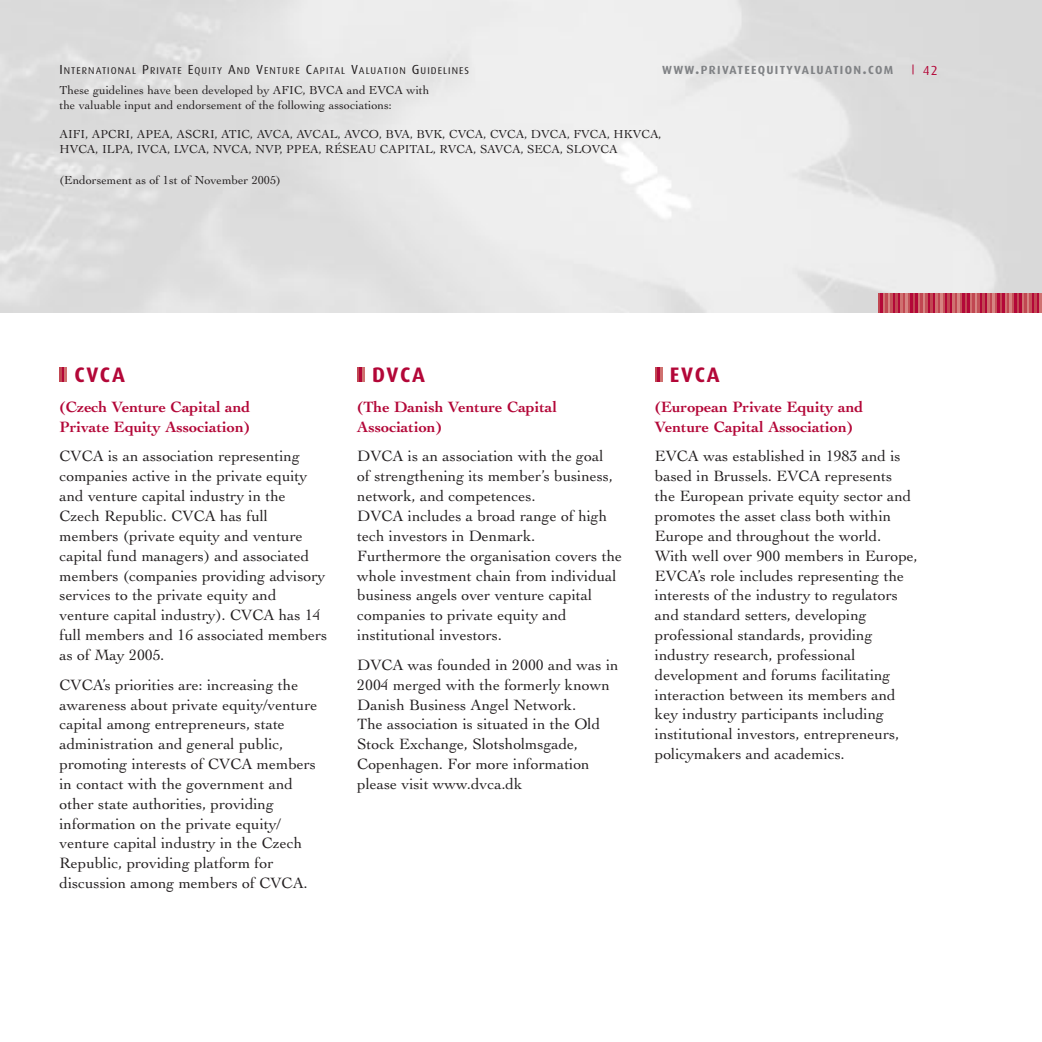
<style>
.page{position:relative;width:1042px;height:1042px;background:#fff}
.page>*{position:absolute;margin:0;border:0;box-sizing:border-box;transform-origin:0 0}
.t1{font:700 21px "Dax";letter-spacing:.085em;color:#b30738}
.t2{font:15.75px/19.8px "Cochin";color:#231f20}
.t3{font:700 15.75px/19.8px "Cochin";color:#b30738}
.t4{font:13.12px "Dax";color:#b30738}
.t5{font:12.25px/14.7px "Cochin";color:#231f20}
.t6{font:700 11.9px "Dax";letter-spacing:.115em;color:#808285}
.t7{font:9.8px "Dax";letter-spacing:.105em;color:#231f20}
.s1{font-size:13.12px}
.s2{font-size:15.75px}
</style>
<div class="page">
<svg style="left:60px;top:367px;width:4px;height:15px"></svg>
<hr style="left:64px;top:367px;width:3px;height:15px;background:#cf7170">
<hr style="left:357px;top:367px;width:3px;height:15px;background:#c14752">
<svg style="left:360px;top:367px;width:2px;height:15px"></svg>
<hr style="left:362px;top:367px;width:3px;height:15px;background:#cf7170">
<svg style="left:655px;top:367px;width:7px;height:15px"></svg>
<hr style="left:878px;top:293px;width:3px;height:20px;background:#c14752">
<hr style="left:881px;top:293px;width:2px;height:20px;background:#b30738">
<hr style="left:883px;top:293px;width:2px;height:20px;background:#cf7170">
<hr style="left:885px;top:293px;width:3px;height:20px;background:#c14752">
<hr style="left:888px;top:293px;width:2px;height:20px;background:#d68482">
<hr style="left:890px;top:293px;width:3px;height:20px;background:#c45259">
<hr style="left:893px;top:293px;width:2px;height:20px;background:#b30738">
<hr style="left:895px;top:293px;width:3px;height:20px;background:#c14752">
<hr style="left:898px;top:293px;width:2px;height:20px;background:#b30738">
<hr style="left:900px;top:293px;width:3px;height:20px;background:#cf7170">
<hr style="left:903px;top:293px;width:2px;height:20px;background:#c14752">
<hr style="left:905px;top:293px;width:3px;height:20px;background:#d68482">
<hr style="left:908px;top:293px;width:2px;height:20px;background:#c45259">
<hr style="left:910px;top:293px;width:3px;height:20px;background:#b30738">
<hr style="left:913px;top:293px;width:2px;height:20px;background:#c14752">
<hr style="left:915px;top:293px;width:3px;height:20px;background:#b30738">
<hr style="left:918px;top:293px;width:2px;height:20px;background:#cf7170">
<hr style="left:920px;top:293px;width:3px;height:20px;background:#c14752">
<hr style="left:923px;top:293px;width:2px;height:20px;background:#d68482">
<hr style="left:925px;top:293px;width:3px;height:20px;background:#c45259">
<hr style="left:928px;top:293px;width:2px;height:20px;background:#b30738">
<hr style="left:930px;top:293px;width:3px;height:20px;background:#c14752">
<hr style="left:933px;top:293px;width:2px;height:20px;background:#b30738">
<hr style="left:935px;top:293px;width:3px;height:20px;background:#cf7170">
<hr style="left:938px;top:293px;width:2px;height:20px;background:#c14752">
<hr style="left:940px;top:293px;width:3px;height:20px;background:#d68482">
<hr style="left:943px;top:293px;width:2px;height:20px;background:#c45259">
<hr style="left:945px;top:293px;width:2px;height:20px;background:#b30738">
<hr style="left:947px;top:293px;width:3px;height:20px;background:#c14752">
<hr style="left:950px;top:293px;width:2px;height:20px;background:#b30738">
<hr style="left:952px;top:293px;width:3px;height:20px;background:#cf7170">
<hr style="left:955px;top:293px;width:2px;height:20px;background:#c14752">
<hr style="left:957px;top:293px;width:3px;height:20px;background:#d68482">
<hr style="left:960px;top:293px;width:2px;height:20px;background:#c45259">
<hr style="left:962px;top:293px;width:3px;height:20px;background:#b30738">
<hr style="left:965px;top:293px;width:2px;height:20px;background:#c14752">
<hr style="left:967px;top:293px;width:3px;height:20px;background:#b30738">
<hr style="left:970px;top:293px;width:2px;height:20px;background:#cf7170">
<hr style="left:972px;top:293px;width:3px;height:20px;background:#c14752">
<hr style="left:975px;top:293px;width:2px;height:20px;background:#d68482">
<hr style="left:977px;top:293px;width:3px;height:20px;background:#c45259">
<hr style="left:980px;top:293px;width:2px;height:20px;background:#b30738">
<hr style="left:982px;top:293px;width:3px;height:20px;background:#c14752">
<hr style="left:985px;top:293px;width:2px;height:20px;background:#b30738">
<hr style="left:987px;top:293px;width:3px;height:20px;background:#cf7170">
<hr style="left:990px;top:293px;width:2px;height:20px;background:#c14752">
<hr style="left:992px;top:293px;width:3px;height:20px;background:#d68482">
<hr style="left:995px;top:293px;width:2px;height:20px;background:#c45259">
<hr style="left:997px;top:293px;width:3px;height:20px;background:#b30738">
<hr style="left:1000px;top:293px;width:2px;height:20px;background:#c14752">
<hr style="left:1002px;top:293px;width:3px;height:20px;background:#b30738">
<hr style="left:1005px;top:293px;width:2px;height:20px;background:#cf7170">
<hr style="left:1007px;top:293px;width:2px;height:20px;background:#c14752">
<hr style="left:1009px;top:293px;width:3px;height:20px;background:#d68482">
<hr style="left:1012px;top:293px;width:2px;height:20px;background:#c45259">
<hr style="left:1014px;top:293px;width:3px;height:20px;background:#b30738">
<hr style="left:1017px;top:293px;width:2px;height:20px;background:#c14752">
<hr style="left:1019px;top:293px;width:3px;height:20px;background:#b30738">
<hr style="left:1022px;top:293px;width:2px;height:20px;background:#cf7170">
<hr style="left:1024px;top:293px;width:3px;height:20px;background:#c14752">
<hr style="left:1027px;top:293px;width:2px;height:20px;background:#d68482">
<hr style="left:1029px;top:293px;width:3px;height:20px;background:#c45259">
<hr style="left:1032px;top:293px;width:2px;height:20px;background:#b30738">
<hr style="left:1034px;top:293px;width:3px;height:20px;background:#c14752">
<hr style="left:1037px;top:293px;width:2px;height:20px;background:#b30738">
<hr style="left:1039px;top:293px;width:2px;height:20px;background:#cf7170">
<p class="t7" style="left:60px;top:66px;width:411px"><span class="s1">I</span>NTERNATIONAL <span class="s1">P</span>RIVATE <span class="s1">E</span>QUITY <span class="s1">A</span>ND <span class="s1">V</span>ENTURE <span class="s1">C</span>APITAL <span class="s1">V</span>ALUATION <span class="s1">G</span>UIDELINES</p>
<p class="t6" style="left:662px;top:64px;width:232px">WWW<span class="s2">.</span>PRIVATEEQUITYVALUATION<span class="s2">.</span>COM</p>
<p class="t4" style="left:923px;top:63px;width:16px">42</p>
<p class="t5" style="left:60px;top:83px;width:371px">These guidelines have been developed by AFIC, BVCA and EVCA with the valuable input and endorsement of the following associations:</p>
<p class="t5" style="left:60px;top:127px;width:604px">AIFI, APCRI, APEA, ASCRI, ATIC, AVCA, AVCAL, AVCO, BVA, BVK, CVCA, CVCA, DVCA, FVCA, HKVCA,<br>HVCA, ILPA, IVCA, LVCA, NVCA, NVP, PPEA, RÉSEAU CAPITAL, RVCA, SAVCA, SECA, SLOVCA</p>
<p class="t5" style="left:60px;top:172px;width:223px">(Endorsement as of 1st of November 2005)</p>
<h1 class="t1" style="left:74px;top:363px;width:52px">CVCA</h1>
<p class="t3" style="left:60px;top:397px;width:192px">(Czech Venture Capital and<br>Private Equity Association)</p>
<p class="t2" style="left:60px;top:446px;width:269px">CVCA is an association representing companies active in the private equity and venture capital industry in the Czech Republic. CVCA has full members (private equity and venture capital fund managers) and associated members (companies providing advisory services to the private equity and venture capital industry). CVCA has 14 full members and 16 associated members as of May 2005.</p>
<p class="t2" style="left:60px;top:675px;width:259px">CVCA’s priorities are: increasing the awareness about private equity/venture capital among entrepreneurs, state administration and general public, promoting interests of CVCA members in contact with the government and other state authorities, providing information on the private equity/ venture capital industry in the Czech Republic, providing platform for discussion among members of CVCA.</p>
<h1 class="t1" style="left:372px;top:363px;width:54px">DVCA</h1>
<p class="t3" style="left:357px;top:397px;width:201px">(The Danish Venture Capital<br>Association)</p>
<p class="t2" style="left:357px;top:446px;width:266px">DVCA is an association with the goal<br>of strengthening its member’s business, network, and competences.<br>DVCA includes a broad range of high tech investors in Denmark.<br>Furthermore the organisation covers the whole investment chain from individual business angels over venture capital companies to private equity and institutional investors.</p>
<p class="t2" style="left:357px;top:655px;width:263px">DVCA was founded in 2000 and was in 2004 merged with the formerly known Danish Business Angel Network.<br>The association is situated in the Old Stock Exchange, Slotsholmsgade, Copenhagen. For more information please visit www.dvca.dk</p>
<h1 class="t1" style="left:670px;top:363px;width:51px">EVCA</h1>
<p class="t3" style="left:655px;top:397px;width:210px">(European Private Equity and<br>Venture Capital Association)</p>
<p class="t2" style="left:655px;top:446px;width:264px">EVCA was established in 1983 and is based in Brussels. EVCA represents<br>the European private equity sector and promotes the asset class both within Europe and throughout the world.<br>With well over 900 members in Europe, EVCA’s role includes representing the interests of the industry to regulators and standard setters, developing professional standards, providing industry research, professional development and forums facilitating interaction between its members and key industry participants including institutional investors, entrepreneurs, policymakers and academics.</p>
</div>
